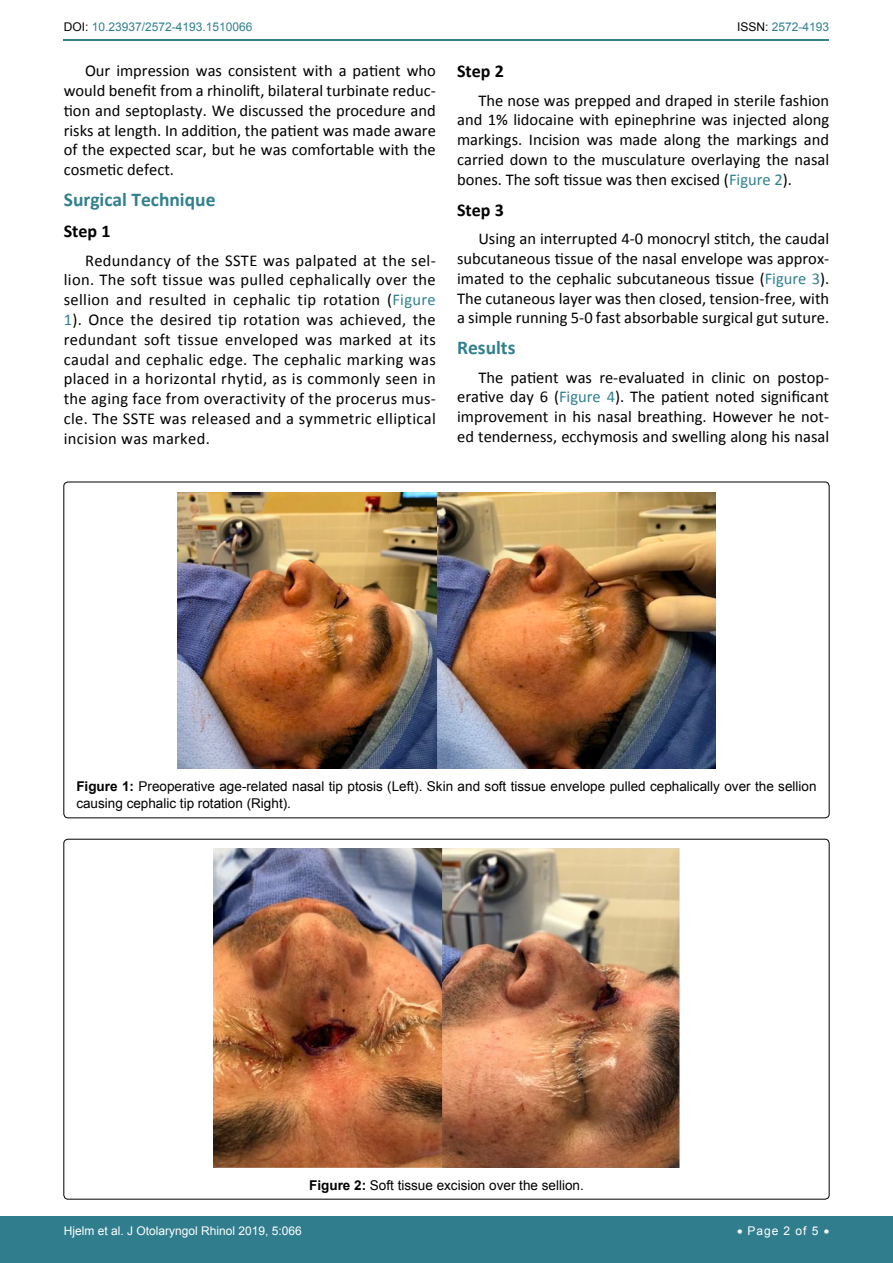
<style>
.page{position:relative;width:893px;height:1263px;background:#fff}
.page>*{position:absolute;margin:0;border:0;box-sizing:border-box;transform-origin:0 0}
.t1{font:700 19.5px "Calibri";color:#30808d}
.t2{font:700 18px "Calibri";color:#000}
.t3{font:16.5px/19.8px "Calibri";color:#000;text-align:justify}
.t4{font:13.5px/16.2px "Arial";color:#000}
.t5{font:12px "Arial";color:#fff}
.t6{font:12px "Arial";color:#30808d}
.s1{color:#000}
.s2{color:#30808d}
.s3{font-weight:700}
</style>
<div class="page">
<hr style="left:64px;top:40px;width:765px;height:1px;background:#30808d">
<div style="left:0;top:1217px;width:893px;height:46px;background:#307d8d"></div>
<img style="left:177px;top:492px;width:539px;height:277px">
<img style="left:214px;top:849px;width:465px;height:318px">
<p class="t6" style="left:64px;top:19px;width:190px"><span class="s1">DOI:</span> 10.23937/2572-4193.1510066</p>
<p class="t6" style="left:737px;top:19px;width:94px"><span class="s1">ISSN:</span> 2572-4193</p>
<p class="t3" style="left:64px;top:61px;width:374px;text-indent:21px">Our impression was consistent with a patient who would benefit from a rhinolift, bilateral turbinate reduc&shy;tion and septoplasty. We discussed the procedure and risks at length. In addition, the patient was made aware of the expected scar, but he was comfortable with the cosmetic defect.</p>
<p class="t1" style="left:64px;top:187px;width:153px">Surgical Technique</p>
<p class="t2" style="left:64px;top:220px;width:48px">Step 1</p>
<p class="t3" style="left:64px;top:250px;width:374px;text-indent:21px">Redundancy of the SSTE was palpated at the sel&shy;lion. The soft tissue was pulled cephalically over the sellion and resulted in cephalic tip rotation (<span class="s2">Figure 1</span>). Once the desired tip rotation was achieved, the redundant soft tissue enveloped was marked at its caudal and cephalic edge. The cephalic marking was placed in a horizontal rhytid, as is commonly seen in the aging face from overactivity of the procerus mus&shy;cle. The SSTE was released and a symmetric elliptical incision was marked.</p>
<p class="t2" style="left:457px;top:60px;width:48px">Step 2</p>
<p class="t3" style="left:457px;top:90px;width:374px;text-indent:21px">The nose was prepped and draped in sterile fashion and 1% lidocaine with epinephrine was injected along markings. Incision was made along the markings and carried down to the musculature overlaying the nasal bones. The soft tissue was then excised (<span class="s2">Figure 2</span>).</p>
<p class="t2" style="left:457px;top:198px;width:48px">Step 3</p>
<p class="t3" style="left:457px;top:229px;width:374px;text-indent:21px">Using an interrupted 4-0 monocryl stitch, the caudal subcutaneous tissue of the nasal envelope was approx&shy;imated to the cephalic subcutaneous tissue (<span class="s2">Figure 3</span>).<br>The cutaneous layer was then closed, tension-free, with a simple running 5-0 fast absorbable surgical gut suture.</p>
<p class="t1" style="left:457px;top:335px;width:60px">Results</p>
<p class="t3" style="left:457px;top:367px;width:374px;text-indent:21px">The patient was re-evaluated in clinic on postop&shy;erative day 6 (<span class="s2">Figure 4</span>). The patient noted significant improvement in his nasal breathing. However he not&shy;ed tenderness, ecchymosis and swelling along his nasal</p>
<p class="t4" style="left:76px;top:779px;width:742px"><span class="s3">Figure 1:</span> Preoperative age-related nasal tip ptosis (Left). Skin and soft tissue envelope pulled cephalically over the sellion causing cephalic tip rotation (Right).</p>
<p class="t4" style="left:309px;top:1177px;width:276px"><span class="s3">Figure 2:</span> Soft tissue excision over the sellion.</p>
<p class="t5" style="left:64px;top:1223px;width:240px">Hjelm et al. J Otolaryngol Rhinol 2019, 5:066</p>
<p class="t5" style="left:737px;top:1223px;width:94px">• Page 2 of 5 •</p>
</div>
